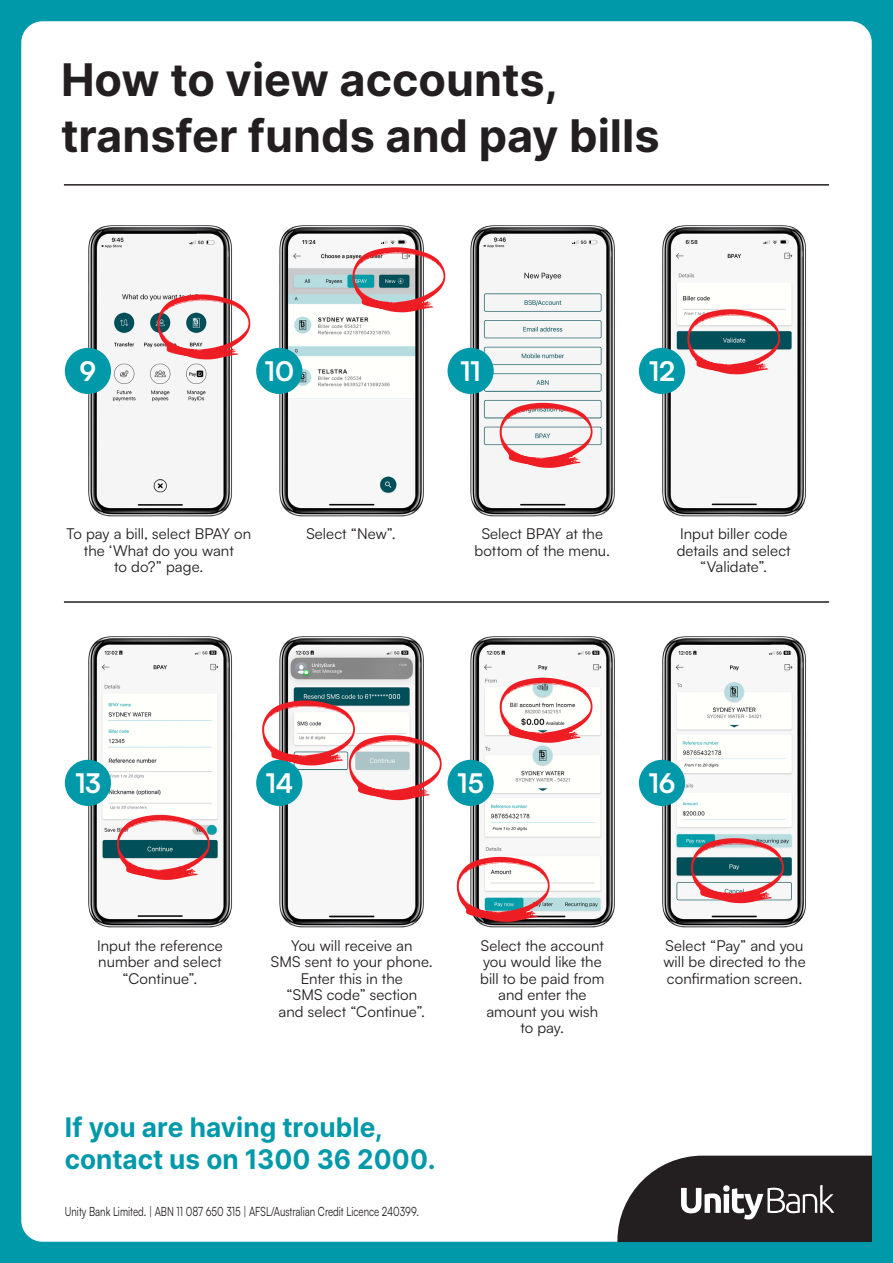
<style>
.page{position:relative;width:893px;height:1263px;background:#0099a9}
.page>*{position:absolute;margin:0;border:0;box-sizing:border-box;transform-origin:0 0}
.t1{font:700 45px/55.5px "Inter";color:#231f20}
.t2{font:700 27px/31.5px "Inter";color:#0099a9}
.t3{font:700 27px "Satoshi";letter-spacing:-.015em;color:#fff}
.t4{font:15px/16.5px "Satoshi";letter-spacing:.005em;color:#231f20;text-align:center}
.t5{font:12.75px "Satoshi";color:#231f20;scale:.76 1}
</style>
<div class="page">
<div style="left:21px;top:21px;width:851px;height:1221px;background:#fff"></div>
<svg style="left:617px;top:1156px;width:255px;height:86px"></svg>
<hr style="left:64px;top:184px;width:765px;height:2px;background:#231f20">
<img style="left:65px;top:200px;width:191px;height:333px">
<svg style="left:256px;top:198px;width:191px;height:337px;fill:#f9f9f9"></svg>
<svg style="left:447px;top:198px;width:192px;height:337px"></svg>
<svg style="left:639px;top:198px;width:191px;height:337px;fill:#f7f7f7"></svg>
<div style="left:65px;top:348px;width:46px;height:46px;background:#0099a9;border-radius:50%"></div>
<div style="left:256px;top:348px;width:46px;height:46px;background:#0099a9;border-radius:50%"></div>
<div style="left:447px;top:348px;width:47px;height:46px;background:#0099a9;border-radius:50%"></div>
<div style="left:639px;top:348px;width:46px;height:46px;background:#0099a9;border-radius:50%"></div>
<svg style="left:157px;top:294px;width:93px;height:65px"></svg>
<svg style="left:352px;top:247px;width:93px;height:65px"></svg>
<svg style="left:500px;top:403px;width:92px;height:65px"></svg>
<svg style="left:687px;top:309px;width:93px;height:65px"></svg>
<hr style="left:64px;top:601px;width:765px;height:2px;background:#231f20">
<img style="left:65px;top:611px;width:191px;height:333px">
<svg style="left:256px;top:609px;width:191px;height:338px;fill:#f7f7f7"></svg>
<svg style="left:447px;top:609px;width:192px;height:338px;fill:#fffffc"></svg>
<svg style="left:639px;top:609px;width:191px;height:338px;fill:#fffffc"></svg>
<div style="left:65px;top:760px;width:46px;height:46px;background:#0099a9;border-radius:50%"></div>
<div style="left:256px;top:760px;width:46px;height:46px;background:#0099a9;border-radius:50%"></div>
<div style="left:447px;top:760px;width:47px;height:46px;background:#0099a9;border-radius:50%"></div>
<div style="left:639px;top:760px;width:46px;height:46px;background:#0099a9;border-radius:50%"></div>
<svg style="left:117px;top:815px;width:93px;height:65px"></svg>
<svg style="left:262px;top:700px;width:180px;height:100px"></svg>
<svg style="left:500px;top:678px;width:92px;height:65px"></svg>
<svg style="left:457px;top:857px;width:93px;height:65px"></svg>
<svg style="left:691px;top:838px;width:93px;height:65px"></svg>
<h1 class="t1" style="left:61px;top:50px;width:600px">How to view accounts, transfer funds and pay bills</h1>
<h2 class="t3" style="left:80px;top:352px;width:18px">9</h2>
<h2 class="t3" style="left:264px;top:352px;width:31px">10</h2>
<h2 class="t3" style="left:460px;top:352px;width:22px">11</h2>
<h2 class="t3" style="left:649px;top:352px;width:28px">12</h2>
<p class="t4" style="left:66px;top:525px;width:186px">To pay a bill, select BPAY on the ‘What do you want<br>to do?” page.</p>
<p class="t4" style="left:306px;top:525px;width:91px">Select “New”.</p>
<p class="t4" style="left:475px;top:525px;width:137px">Select BPAY at the bottom of the menu.</p>
<p class="t4" style="left:677px;top:525px;width:115px">Input biller code details and select “Validate”.</p>
<h2 class="t3" style="left:75px;top:763px;width:27px">13</h2>
<h2 class="t3" style="left:265px;top:763px;width:29px">14</h2>
<h2 class="t3" style="left:457px;top:763px;width:28px">15</h2>
<h2 class="t3" style="left:648px;top:763px;width:29px">16</h2>
<p class="t4" style="left:97px;top:936px;width:127px">Input the reference number and select “Continue”.</p>
<p class="t4" style="left:271px;top:936px;width:163px">You will receive an<br>SMS sent to your phone.<br>Enter this in the<br>“SMS code” section<br>and select “Continue”.</p>
<p class="t4" style="left:480px;top:936px;width:126px">Select the account you would like the bill to be paid from and enter the amount you wish to pay.</p>
<p class="t4" style="left:663px;top:936px;width:144px;text-align:left">Select “Pay” and you will be directed to the confirmation screen.</p>
<h2 class="t2" style="left:65px;top:1111px;width:372px">If you are having trouble, contact us on 1300 36 2000.</h2>
<p class="t5" style="left:65px;top:1203px;width:467px">Unity Bank Limited. | ABN 11 087 650 315 | AFSL/Australian Credit Licence 240399.</p>
</div>
